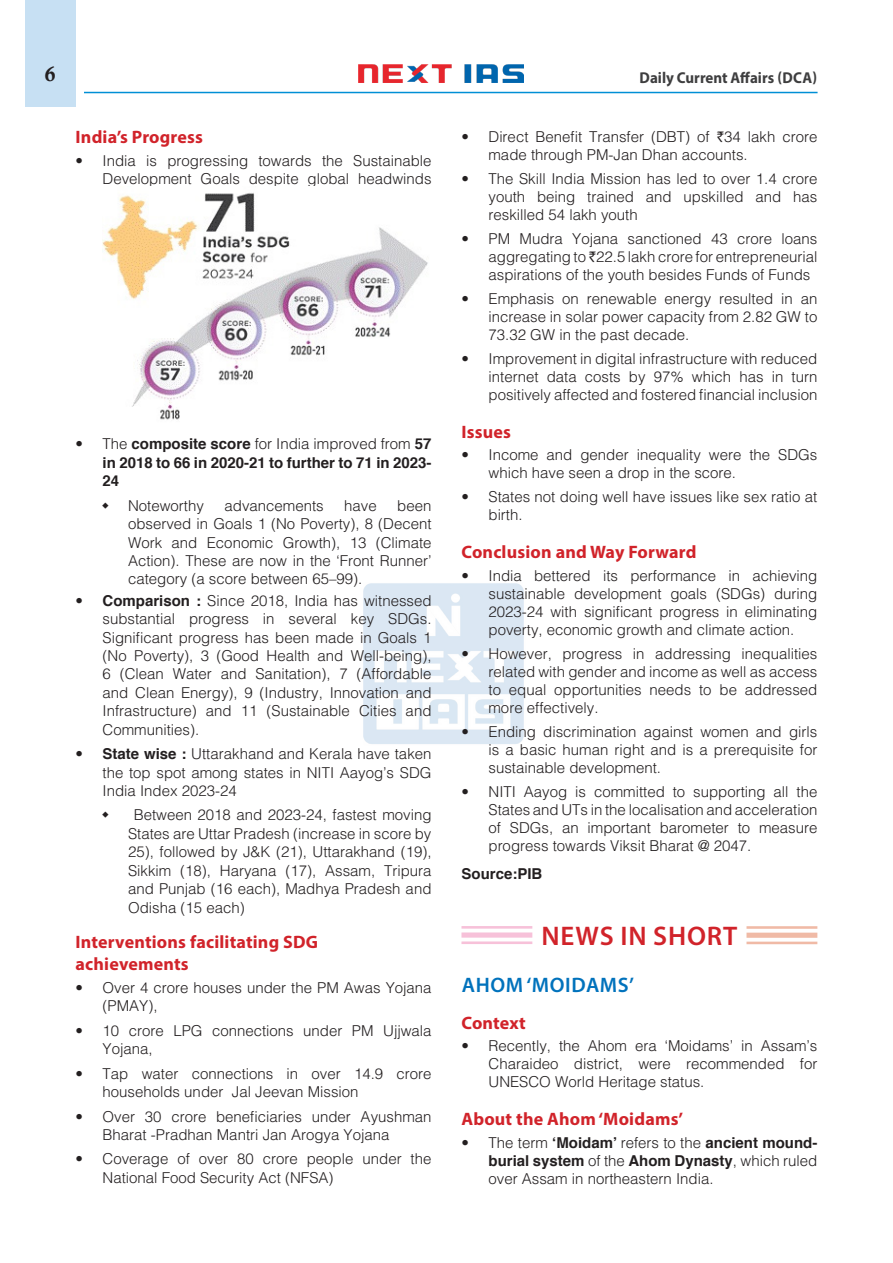
<style>
.page{position:relative;width:893px;height:1263px;background:#fff}
.page>*{position:absolute;margin:0;border:0;box-sizing:border-box;transform-origin:0 0}
.News_In_Short__headi{font:600 27px "Myriad Pro";letter-spacing:.03em;color:#d1232a}
.H-1{font:600 21px "Myriad Pro";letter-spacing:.03em;color:#0072bc}
.t1{font:21px "Calis MT Bol";color:#231f20}
.H-2{font:700 18px/22px "Myriad Pro";letter-spacing:.01em;color:#d1232a}
.t2{font:700 15.75px "Myriad Pro";color:#3e3e3f;scale:.95 1}
.t3{font:300 15px/18px "Helvetica";color:#231f20;text-align:justify}
.body{font:700 15px/18.5px "Helvetica";color:#231f20;text-align:justify}
.s1{font-weight:300}
.s2{font-weight:700}
.s3{font-family:"Rupee";font-weight:400}
</style>
<div class="page">
<div style="left:25px;top:0;width:51px;height:107px;background:#c7e0f3"></div>
<img style="left:359px;top:64px;width:165px;height:19px">
<hr style="left:84px;top:92px;width:733px;height:1px;background:#008fd5">
<img style="left:363px;top:583px;width:161px;height:161px">
<img style="left:103px;top:193px;width:325px;height:227px">
<hr style="left:746px;top:926px;width:71px;height:3px;background:#f0baa6">
<div style="left:746px;top:933px;width:71px;height:5px;background:#f0baa6"></div>
<hr style="left:746px;top:942px;width:71px;height:2px;background:#f0baa6">
<hr style="left:461px;top:926px;width:71px;height:3px;background:#f7c1d9">
<div style="left:461px;top:932px;width:71px;height:6px;background:#f7c1d9"></div>
<hr style="left:461px;top:941px;width:71px;height:3px;background:#f7c1d9">
<h2 class="t1" style="left:45px;top:62px;width:12px">6</h2>
<p class="t2" style="left:640px;top:67px;width:188px">Daily Current Affairs (DCA)</p>
<p class="H-2" style="left:76px;top:125px;width:129px">India’s Progress</p>
<p class="t3" style="left:76px;top:151px;width:357px;text-align:right">• India is progressing towards the Sustainable<br>Development Goals despite global headwinds</p>
<p class="body" style="left:103px;top:435px;width:330px;text-indent:-27px"><span class="s1">• The</span> composite score <span class="s1">for India improved from</span> 57 in 2018 to 66 in 2020-21 to further to 71 in 2023- 24</p>
<p class="t3" style="left:128px;top:496px;width:77px">Noteworthy</p>
<p class="t3" style="left:224px;top:496px;width:101px">advancements</p>
<p class="t3" style="left:344px;top:496px;width:34px">have</p>
<p class="t3" style="left:128px;top:496px;width:305px;line-height:18.5px;text-indent:269px">been observed in Goals 1 (No Poverty), 8 (Decent Work and Economic Growth), 13 (Climate Action). These are now in the ‘Front Runner’ category (a score between 65–99).</p>
<p class="t3" style="left:103px;top:591px;width:330px;line-height:18.5px;text-indent:-27px">• <span class="s2">Comparison :</span> Since 2018, India has witnessed substantial progress in several key SDGs.<br>Significant progress has been made in Goals 1 (No Poverty), 3 (Good Health and Well-being), 6 (Clean Water and Sanitation), 7 (Affordable and Clean Energy), 9 (Industry, Innovation and Infrastructure) and 11 (Sustainable Cities and Communities).</p>
<p class="t3" style="left:103px;top:744px;width:330px;line-height:18.5px;text-indent:-27px">• <span class="s2">State wise :</span> Uttarakhand and Kerala have taken the top spot among states in NITI Aayog’s SDG India Index 2023-24</p>
<p class="t3" style="left:128px;top:805px;width:305px;line-height:18.5px;text-indent:6px">Between 2018 and 2023-24, fastest moving States are Uttar Pradesh (increase in score by 25), followed by J&amp;K (21), Uttarakhand (19), Sikkim (18), Haryana (17), Assam, Tripura and Punjab (16 each), Madhya Pradesh and Odisha (15 each)</p>
<p class="H-2" style="left:76px;top:930px;width:244px">Interventions facilitating SDG achievements</p>
<p class="t3" style="left:103px;top:978px;width:330px;line-height:18.5px;text-indent:-27px">• Over 4 crore houses under the PM Awas Yojana (PMAY),</p>
<p class="t3" style="left:103px;top:1021px;width:330px;line-height:18.5px;text-indent:-27px">• 10 crore LPG connections under PM Ujjwala<br>Yojana,</p>
<p class="t3" style="left:103px;top:1064px;width:330px;line-height:18.5px;text-indent:-27px">• Tap water connections in over 14.9 crore households under Jal Jeevan Mission</p>
<p class="t3" style="left:103px;top:1106px;width:330px;line-height:18.5px;text-indent:-27px">• Over 30 crore beneficiaries under Ayushman<br>Bharat -Pradhan Mantri Jan Arogya Yojana</p>
<p class="t3" style="left:103px;top:1149px;width:330px;line-height:18.5px;text-indent:-27px">• Coverage of over 80 crore people under the<br>National Food Security Act (NFSA)</p>
<p class="t3" style="left:488px;top:127px;width:330px;text-indent:-27px">• Direct Benefit Transfer (DBT) of <span class="s3">`</span>34 lakh crore made through PM-Jan Dhan accounts.</p>
<p class="t3" style="left:488px;top:169px;width:330px;text-indent:-27px">• The Skill India Mission has led to over 1.4 crore youth being trained and upskilled and has reskilled 54 lakh youth</p>
<p class="t3" style="left:488px;top:229px;width:330px;text-indent:-27px">• PM Mudra Yojana sanctioned 43 crore loans aggregating to <span class="s3">`</span>22.5 lakh crore for entrepreneurial aspirations of the youth besides Funds of Funds</p>
<p class="t3" style="left:488px;top:289px;width:330px;text-indent:-27px">• Emphasis on renewable energy resulted in an increase in solar power capacity from 2.82 GW to 73.32 GW in the past decade.</p>
<p class="t3" style="left:488px;top:349px;width:330px;text-indent:-27px">• Improvement in digital infrastructure with reduced internet data costs by 97% which has in turn positively affected and fostered financial inclusion</p>
<p class="H-2" style="left:461px;top:420px;width:51px">Issues</p>
<p class="t3" style="left:488px;top:445px;width:330px;text-indent:-27px">• Income and gender inequality were the SDGs which have seen a drop in the score.</p>
<p class="t3" style="left:488px;top:487px;width:330px;text-indent:-27px">• States not doing well have issues like sex ratio at birth.</p>
<p class="H-2" style="left:461px;top:541px;width:237px">Conclusion and Way Forward</p>
<p class="t3" style="left:488px;top:566px;width:330px;text-indent:-27px">• India bettered its performance in achieving sustainable development goals (SDGs) during 2023-24 with significant progress in eliminating poverty, economic growth and climate action.</p>
<p class="t3" style="left:488px;top:644px;width:330px;text-indent:-27px">• However, progress in addressing inequalities related with gender and income as well as access to equal opportunities needs to be addressed more effectively.</p>
<p class="t3" style="left:488px;top:722px;width:330px;text-indent:-27px">• Ending discrimination against women and girls is a basic human right and is a prerequisite for sustainable development.</p>
<p class="t3" style="left:488px;top:782px;width:330px;text-indent:-27px">• NITI Aayog is committed to supporting all the States and UTs in the localisation and acceleration of SDGs, an important barometer to measure progress towards Viksit Bharat @ 2047.</p>
<p class="body" style="left:461px;top:865px;width:82px">Source:PIB</p>
<p class="News_In_Short__headi" style="left:541px;top:918px;width:197px">NEWS IN SHORT</p>
<p class="H-1" style="left:462px;top:972px;width:174px">AHOM ‘MOIDAMS’</p>
<p class="H-2" style="left:461px;top:1011px;width:66px">Context</p>
<p class="t3" style="left:488px;top:1036px;width:330px;text-indent:-27px">• Recently, the Ahom era ‘Moidams’ in Assam’s Charaideo district, were recommended for UNESCO World Heritage status.</p>
<p class="H-2" style="left:461px;top:1107px;width:223px">About the Ahom ‘Moidams’</p>
<p class="t3" style="left:488px;top:1133px;width:330px;text-indent:-27px">• The term <span class="s2">‘Moidam’</span> refers to the <span class="s2">ancient mound&shy;burial system</span> of the <span class="s2">Ahom Dynasty</span>, which ruled over Assam in northeastern India.</p>
</div>
